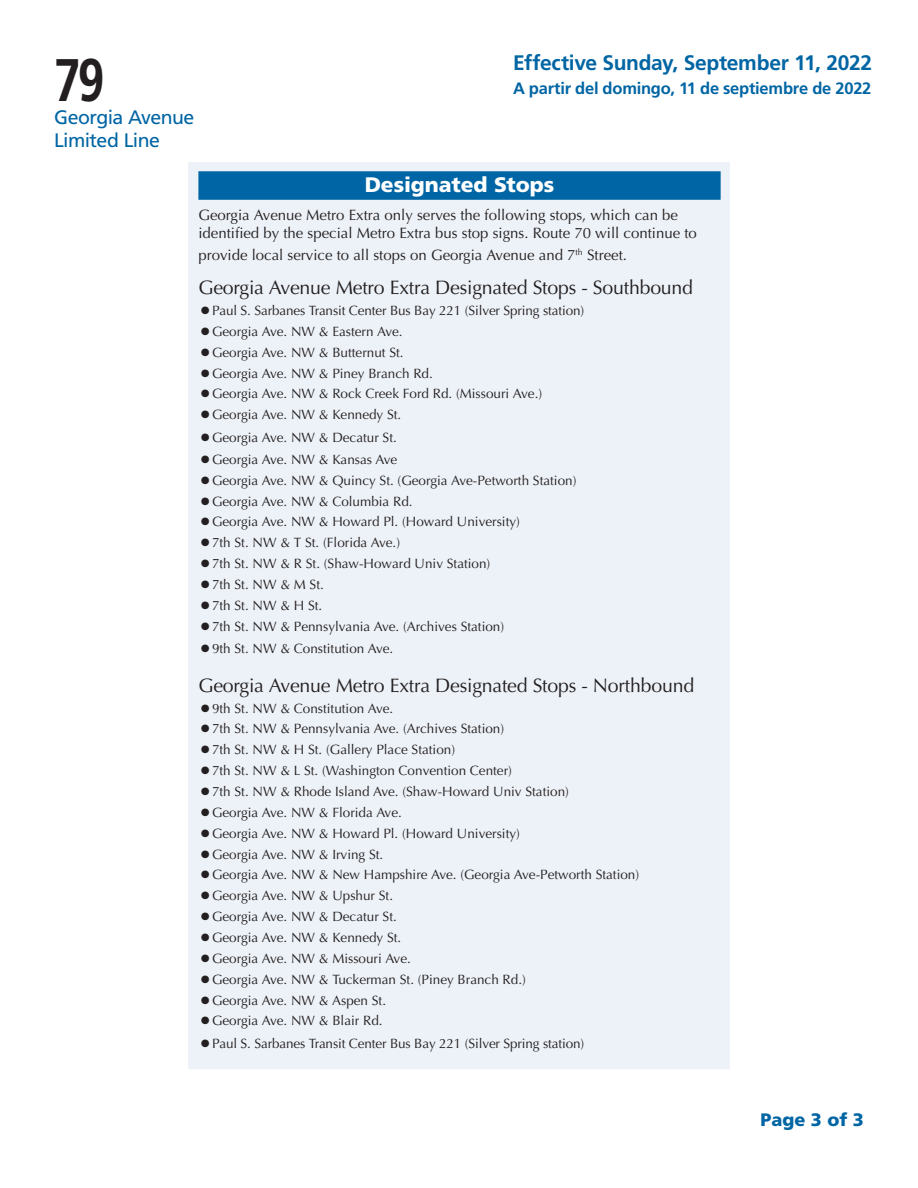
<style>
.page{position:relative;width:918px;height:1188px;background:#fff}
.page>*{position:absolute;margin:0;border:0;box-sizing:border-box;transform-origin:0 0}
.t1{font:700 60px "Frutiger";color:#231f20;scale:.8 1}
.t2{font:700 21px "Frutiger";letter-spacing:-.015em;color:#0065a4}
.t3{font:900 21px "Frutiger";letter-spacing:-.005em;color:#fff}
.t4{font:19.5px "Optima";letter-spacing:-.01em;color:#231f20}
.t5{font:19.5px/23.4px "Frutiger";letter-spacing:-.03em;color:#0065a4}
.t6{font:900 18px "Frutiger";color:#0065a4}
.t7{font:700 16.5px "Frutiger";letter-spacing:-.015em;color:#0065a4}
.t8{font:15px/18px "Optima";color:#231f20}
.t9{font:13.5px "Optima";color:#231f20}
.s1{font-size:22.5px}
</style>
<div class="page">
<div style="left:188px;top:162px;width:542px;height:907px;background:#edf2f8"></div>
<div style="left:198px;top:171px;width:523px;height:29px;background:#0065a4"></div>
<h1 class="t1" style="left:54px;top:45px;width:65px">79</h1>
<h3 class="t5" style="left:54px;top:105px;width:142px">Georgia Avenue<br>Limited Line</h3>
<h2 class="t2" style="left:513px;top:51px;width:361px">Effective Sunday, September 11, 2022</h2>
<p class="t7" style="left:513px;top:79px;width:360px">A partir del domingo, 11 de septiembre de 2022</p>
<h2 class="t3" style="left:365px;top:172px;width:191px">Designated Stops</h2>
<p class="t8" style="left:198px;top:206px;width:500px">Georgia Avenue Metro Extra only serves the following stops, which can be identified by the special Metro Extra bus stop signs. Route 70 will continue to</p>
<p class="t8" style="left:198px;top:246px;width:430px">provide local service to all stops on Georgia Avenue and 7<sup>th</sup> Street.</p>
<h3 class="t4" style="left:198px;top:276px;width:496px">Georgia Avenue Metro Extra Designated Stops - Southbound</h3>
<p class="t9" style="left:198px;top:303px;width:387px"><span class="s1">•</span>Paul S. Sarbanes Transit Center Bus Bay 221 (Silver Spring station)</p>
<p class="t9" style="left:198px;top:323px;width:206px"><span class="s1">•</span>Georgia Ave. NW &amp; Eastern Ave.</p>
<p class="t9" style="left:198px;top:344px;width:207px"><span class="s1">•</span>Georgia Ave. NW &amp; Butternut St.</p>
<p class="t9" style="left:198px;top:365px;width:236px"><span class="s1">•</span>Georgia Ave. NW &amp; Piney Branch Rd.</p>
<p class="t9" style="left:198px;top:386px;width:345px"><span class="s1">•</span>Georgia Ave. NW &amp; Rock Creek Ford Rd. (Missouri Ave.)</p>
<p class="t9" style="left:198px;top:407px;width:204px"><span class="s1">•</span>Georgia Ave. NW &amp; Kennedy St.</p>
<p class="t9" style="left:198px;top:429px;width:200px"><span class="s1">•</span>Georgia Ave. NW &amp; Decatur St.</p>
<p class="t9" style="left:198px;top:452px;width:200px"><span class="s1">•</span>Georgia Ave. NW &amp; Kansas Ave</p>
<p class="t9" style="left:198px;top:472px;width:380px"><span class="s1">•</span>Georgia Ave. NW &amp; Quincy St. (Georgia Ave-Petworth Station)</p>
<p class="t9" style="left:198px;top:493px;width:216px"><span class="s1">•</span>Georgia Ave. NW &amp; Columbia Rd.</p>
<p class="t9" style="left:198px;top:514px;width:323px"><span class="s1">•</span>Georgia Ave. NW &amp; Howard Pl. (Howard University)</p>
<p class="t9" style="left:198px;top:535px;width:203px"><span class="s1">•</span>7th St. NW &amp; T St. (Florida Ave.)</p>
<p class="t9" style="left:198px;top:556px;width:293px"><span class="s1">•</span>7th St. NW &amp; R St. (Shaw-Howard Univ Station)</p>
<p class="t9" style="left:198px;top:577px;width:127px"><span class="s1">•</span>7th St. NW &amp; M St.</p>
<p class="t9" style="left:198px;top:597px;width:125px"><span class="s1">•</span>7th St. NW &amp; H St.</p>
<p class="t9" style="left:198px;top:618px;width:307px"><span class="s1">•</span>7th St. NW &amp; Pennsylvania Ave. (Archives Station)</p>
<p class="t9" style="left:198px;top:641px;width:196px"><span class="s1">•</span>9th St. NW &amp; Constitution Ave.</p>
<h3 class="t4" style="left:198px;top:674px;width:497px">Georgia Avenue Metro Extra Designated Stops - Northbound</h3>
<p class="t9" style="left:198px;top:700px;width:196px"><span class="s1">•</span>9th St. NW &amp; Constitution Ave.</p>
<p class="t9" style="left:198px;top:721px;width:307px"><span class="s1">•</span>7th St. NW &amp; Pennsylvania Ave. (Archives Station)</p>
<p class="t9" style="left:198px;top:742px;width:258px"><span class="s1">•</span>7th St. NW &amp; H St. (Gallery Place Station)</p>
<p class="t9" style="left:198px;top:763px;width:315px"><span class="s1">•</span>7th St. NW &amp; L St. (Washington Convention Center)</p>
<p class="t9" style="left:198px;top:784px;width:372px"><span class="s1">•</span>7th St. NW &amp; Rhode Island Ave. (Shaw-Howard Univ Station)</p>
<p class="t9" style="left:198px;top:804px;width:205px"><span class="s1">•</span>Georgia Ave. NW &amp; Florida Ave.</p>
<p class="t9" style="left:198px;top:825px;width:323px"><span class="s1">•</span>Georgia Ave. NW &amp; Howard Pl. (Howard University)</p>
<p class="t9" style="left:198px;top:846px;width:186px"><span class="s1">•</span>Georgia Ave. NW &amp; Irving St.</p>
<p class="t9" style="left:198px;top:867px;width:442px"><span class="s1">•</span>Georgia Ave. NW &amp; New Hampshire Ave. (Georgia Ave-Petworth Station)</p>
<p class="t9" style="left:198px;top:888px;width:196px"><span class="s1">•</span>Georgia Ave. NW &amp; Upshur St.</p>
<p class="t9" style="left:198px;top:909px;width:200px"><span class="s1">•</span>Georgia Ave. NW &amp; Decatur St.</p>
<p class="t9" style="left:198px;top:930px;width:204px"><span class="s1">•</span>Georgia Ave. NW &amp; Kennedy St.</p>
<p class="t9" style="left:198px;top:950px;width:214px"><span class="s1">•</span>Georgia Ave. NW &amp; Missouri Ave.</p>
<p class="t9" style="left:198px;top:971px;width:329px"><span class="s1">•</span>Georgia Ave. NW &amp; Tuckerman St. (Piney Branch Rd.)</p>
<p class="t9" style="left:198px;top:992px;width:189px"><span class="s1">•</span>Georgia Ave. NW &amp; Aspen St.</p>
<p class="t9" style="left:198px;top:1013px;width:186px"><span class="s1">•</span>Georgia Ave. NW &amp; Blair Rd.</p>
<p class="t9" style="left:198px;top:1035px;width:387px"><span class="s1">•</span>Paul S. Sarbanes Transit Center Bus Bay 221 (Silver Spring station)</p>
<h3 class="t6" style="left:760px;top:1109px;width:105px">Page 3 of 3</h3>
</div>
